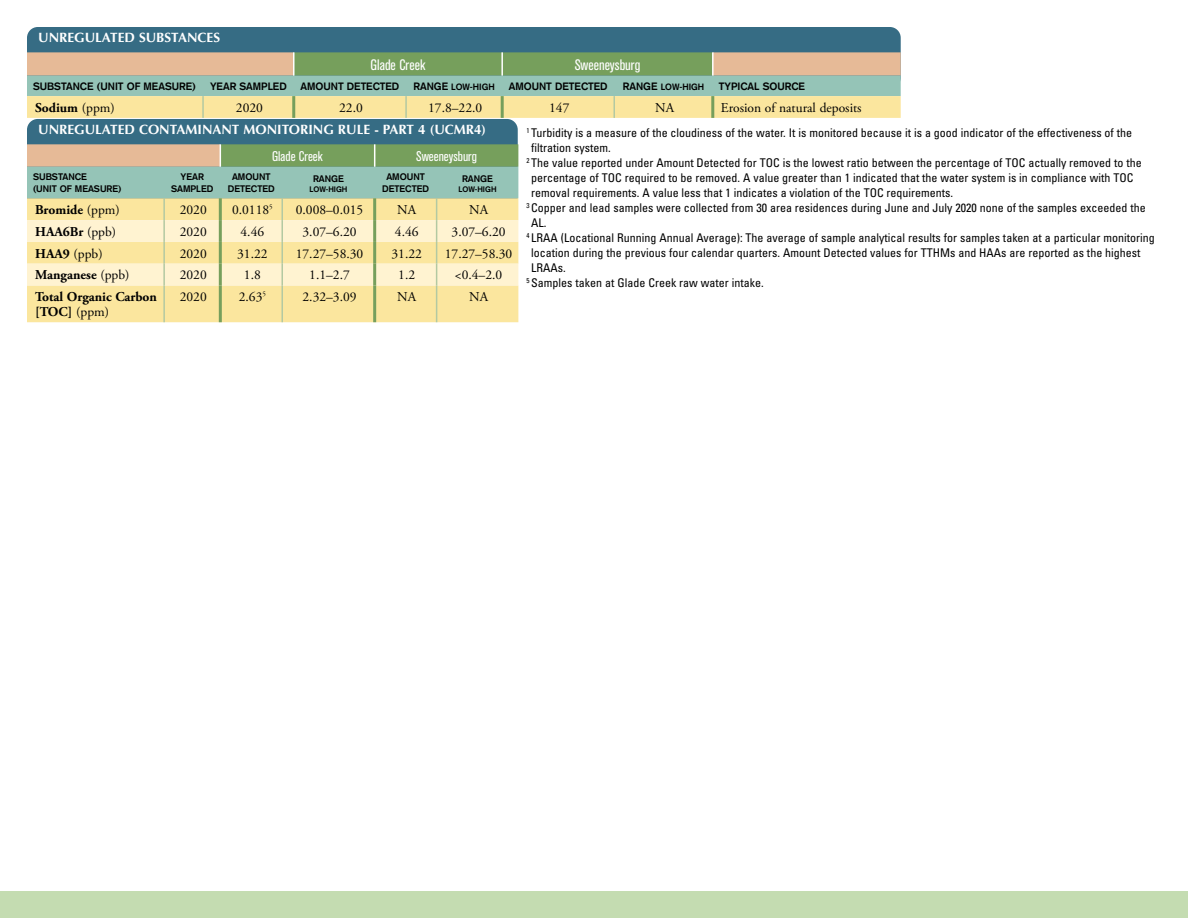
<style>
.page{position:relative;width:1188px;height:918px;background:#fff}
.page>*{position:absolute;margin:0;border:0;box-sizing:border-box;transform-origin:0 0}
.Table_Water_Source{font:condensed 15px "Akzidenz Grotesk Pro";color:#fff}
.Table_Water_Source-2{font:condensed 13.8px "Akzidenz Grotesk Pro";color:#fff}
.Table_Text{font:13.5px "Adobe Garamond Pro";color:#000}
.Table_Text-2{font:700 13.5px/15px "Adobe Garamond Pro";color:#000}
.Table_Headline{font:700 13.5px "Optima";color:#fff}
.Table_footnote{font:condensed 12px/15px "Univers";color:#000}
.Table_Headers{font:700 10.5px "Akzidenz Grotesk";color:#000}
.Table_Headers-2{font:700 9.3px "Akzidenz Grotesk";color:#000}
.Table_Headers-3{font:700 9px "Akzidenz Grotesk";color:#000}
.Table_Headers-4{font:700 7.8px "Akzidenz Grotesk";color:#000}
.s1{font-size:10.5px}
.s2{font-weight:400}
.s3{font-weight:700}
</style>
<div class="page">
<div style="left:0;top:891px;width:1188px;height:27px;background:#c4dcb1"></div>
<div style="left:27px;top:27px;width:874px;height:62px;background:#366c84;border-radius:11px"></div>
<svg style="left:27px;top:52px;width:874px;height:66px"></svg>
<hr style="left:292px;top:96px;width:3px;height:22px;background:#769f5c">
<hr style="left:293px;top:52px;width:2px;height:24px;background:#fff">
<hr style="left:501px;top:96px;width:3px;height:22px;background:#769f5c">
<hr style="left:711px;top:96px;width:3px;height:22px;background:#769f5c">
<hr style="left:501px;top:52px;width:2px;height:24px;background:#fff">
<hr style="left:712px;top:52px;width:2px;height:24px;background:#fff">
<div style="left:27px;top:119px;width:491px;height:92px;background:#366c84;border-radius:11px"></div>
<div style="left:27px;top:285px;width:491px;height:37px;background:#fbe69e"></div>
<hr style="left:163px;top:285px;width:2px;height:37px;background:#b3c9a2">
<hr style="left:282px;top:285px;width:1px;height:37px;background:#b3c9a2">
<hr style="left:436px;top:285px;width:1px;height:37px;background:#b3c9a2">
<hr style="left:219px;top:285px;width:3px;height:37px;background:#769f5c">
<hr style="left:373px;top:285px;width:3px;height:37px;background:#769f5c">
<svg style="left:27px;top:144px;width:491px;height:141px"></svg>
<p class="Table_Headline" style="left:38px;top:30px;width:183px">UNREGULATED SUBSTANCES</p>
<p class="Table_Water_Source" style="left:371px;top:55px;width:56px">Glade Creek</p>
<p class="Table_Water_Source" style="left:575px;top:55px;width:67px">Sweeneysburg</p>
<p class="Table_Headers" style="left:33px;top:80px;width:164px">SUBSTANCE (UNIT OF MEASURE)</p>
<p class="Table_Headers" style="left:210px;top:80px;width:78px">YEAR SAMPLED</p>
<p class="Table_Headers" style="left:300px;top:80px;width:100px">AMOUNT DETECTED</p>
<p class="Table_Headers-3" style="left:413px;top:82px;width:83px"><span class="s1">RANGE</span> LOW-HIGH</p>
<p class="Table_Headers" style="left:509px;top:80px;width:100px">AMOUNT DETECTED</p>
<p class="Table_Headers-3" style="left:623px;top:82px;width:83px"><span class="s1">RANGE</span> LOW-HIGH</p>
<p class="Table_Headers" style="left:719px;top:80px;width:88px">TYPICAL SOURCE</p>
<p class="Table_Text-2" style="left:35px;top:100px;width:81px">Sodium <span class="s2">(ppm)</span></p>
<p class="Table_Text" style="left:236px;top:100px;width:28px">2020</p>
<p class="Table_Text" style="left:339px;top:100px;width:25px">22.0</p>
<p class="Table_Text" style="left:428px;top:100px;width:55px">17.8–22.0</p>
<p class="Table_Text" style="left:549px;top:100px;width:22px">147</p>
<p class="Table_Text" style="left:655px;top:100px;width:20px">NA</p>
<p class="Table_Text" style="left:721px;top:100px;width:142px">Erosion of natural deposits</p>
<p class="Table_Headline" style="left:38px;top:122px;width:449px">UNREGULATED CONTAMINANT MONITORING RULE - PART 4 (UCMR4)</p>
<p class="Table_Water_Source-2" style="left:272px;top:147px;width:52px">Glade Creek</p>
<p class="Table_Water_Source-2" style="left:416px;top:147px;width:62px">Sweeneysburg</p>
<p class="Table_Headers-2" style="left:33px;top:172px;width:56px">SUBSTANCE</p>
<p class="Table_Headers-2" style="left:33px;top:184px;width:90px">(UNIT OF MEASURE)</p>
<p class="Table_footnote" style="left:531px;top:125px;width:602px;text-indent:-5px"><sup>1</sup> Turbidity is a measure of the cloudiness of the water. It is monitored because it is a good indicator of the effectiveness of the filtration system.</p>
<p class="Table_footnote" style="left:531px;top:155px;width:612px;text-indent:-5px"><sup>2</sup> The value reported under Amount Detected for TOC is the lowest ratio between the percentage of TOC actually removed to the percentage of TOC required to be removed. A value greater than 1 indicated that the water system is in compliance with TOC removal requirements. A value less that 1 indicates a violation of the TOC requirements.</p>
<p class="Table_footnote" style="left:531px;top:200px;width:616px;text-indent:-5px"><sup>3</sup> Copper and lead samples were collected from 30 area residences during June and July 2020 none of the samples exceeded the<br>AL.</p>
<p class="Table_footnote" style="left:531px;top:230px;width:625px;text-indent:-5px"><sup>4</sup> LRAA (Locational Running Annual Average): The average of sample analytical results for samples taken at a particular monitoring location during the previous four calendar quarters. Amount Detected values for TTHMs and HAAs are reported as the highest<br>LRAAs.</p>
<p class="Table_footnote" style="left:526px;top:275px;width:239px"><sup>5</sup> Samples taken at Glade Creek raw water intake.</p>
<p class="Table_Headers-2" style="left:232px;top:172px;width:40px">AMOUNT</p>
<p class="Table_Headers-2" style="left:228px;top:184px;width:48px">DETECTED</p>
<p class="Table_Headers-2" style="left:386px;top:172px;width:40px">AMOUNT</p>
<p class="Table_Headers-2" style="left:382px;top:184px;width:48px">DETECTED</p>
<p class="Table_Headers-2" style="left:181px;top:172px;width:25px">YEAR</p>
<p class="Table_Headers-2" style="left:171px;top:184px;width:44px">SAMPLED</p>
<p class="Table_Headers-2" style="left:313px;top:173px;width:32px">RANGE</p>
<p class="Table_Headers-4" style="left:309px;top:185px;width:40px">LOW-HIGH</p>
<p class="Table_Headers-2" style="left:462px;top:173px;width:32px">RANGE</p>
<p class="Table_Headers-4" style="left:458px;top:185px;width:40px">LOW-HIGH</p>
<p class="Table_Text-2" style="left:35px;top:203px;width:86px">Bromide <span class="s2">(ppm)</span></p>
<p class="Table_Text" style="left:180px;top:202px;width:29px">2020</p>
<p class="Table_Text" style="left:232px;top:202px;width:42px">0.0118<sup>5</sup></p>
<p class="Table_Text" style="left:296px;top:202px;width:69px">0.008–0.015</p>
<p class="Table_Text" style="left:397px;top:202px;width:20px">NA</p>
<p class="Table_Text" style="left:469px;top:202px;width:20px">NA</p>
<p class="Table_Text-2" style="left:35px;top:224px;width:83px">HAA6Br <span class="s2">(ppb)</span></p>
<p class="Table_Text" style="left:180px;top:224px;width:29px">2020</p>
<p class="Table_Text" style="left:241px;top:224px;width:25px">4.46</p>
<p class="Table_Text" style="left:303px;top:224px;width:55px">3.07–6.20</p>
<p class="Table_Text" style="left:395px;top:224px;width:25px">4.46</p>
<p class="Table_Text" style="left:452px;top:224px;width:55px">3.07–6.20</p>
<p class="Table_Text" style="left:35px;top:245px;width:69px"><span class="s3">HAA9</span> (ppb)</p>
<p class="Table_Text" style="left:180px;top:245px;width:29px">2020</p>
<p class="Table_Text" style="left:237px;top:245px;width:32px">31.22</p>
<p class="Table_Text" style="left:296px;top:245px;width:69px">17.27–58.30</p>
<p class="Table_Text" style="left:392px;top:245px;width:32px">31.22</p>
<p class="Table_Text" style="left:445px;top:245px;width:69px">17.27–58.30</p>
<p class="Table_Text-2" style="left:35px;top:268px;width:96px">Manganese <span class="s2">(ppb)</span></p>
<p class="Table_Text" style="left:180px;top:267px;width:29px">2020</p>
<p class="Table_Text" style="left:244px;top:267px;width:18px">1.8</p>
<p class="Table_Text" style="left:309px;top:267px;width:42px">1.1–2.7</p>
<p class="Table_Text" style="left:398px;top:267px;width:18px">1.2</p>
<p class="Table_Text" style="left:455px;top:267px;width:49px">&lt;0.4–2.0</p>
<p class="Table_Text-2" style="left:35px;top:290px;width:123px">Total Organic Carbon [TOC] <span class="s2">(ppm)</span></p>
<p class="Table_Text" style="left:180px;top:289px;width:29px">2020</p>
<p class="Table_Text" style="left:239px;top:289px;width:29px">2.63<sup>5</sup></p>
<p class="Table_Text" style="left:303px;top:289px;width:55px">2.32–3.09</p>
<p class="Table_Text" style="left:397px;top:289px;width:20px">NA</p>
<p class="Table_Text" style="left:469px;top:289px;width:20px">NA</p>
</div>
